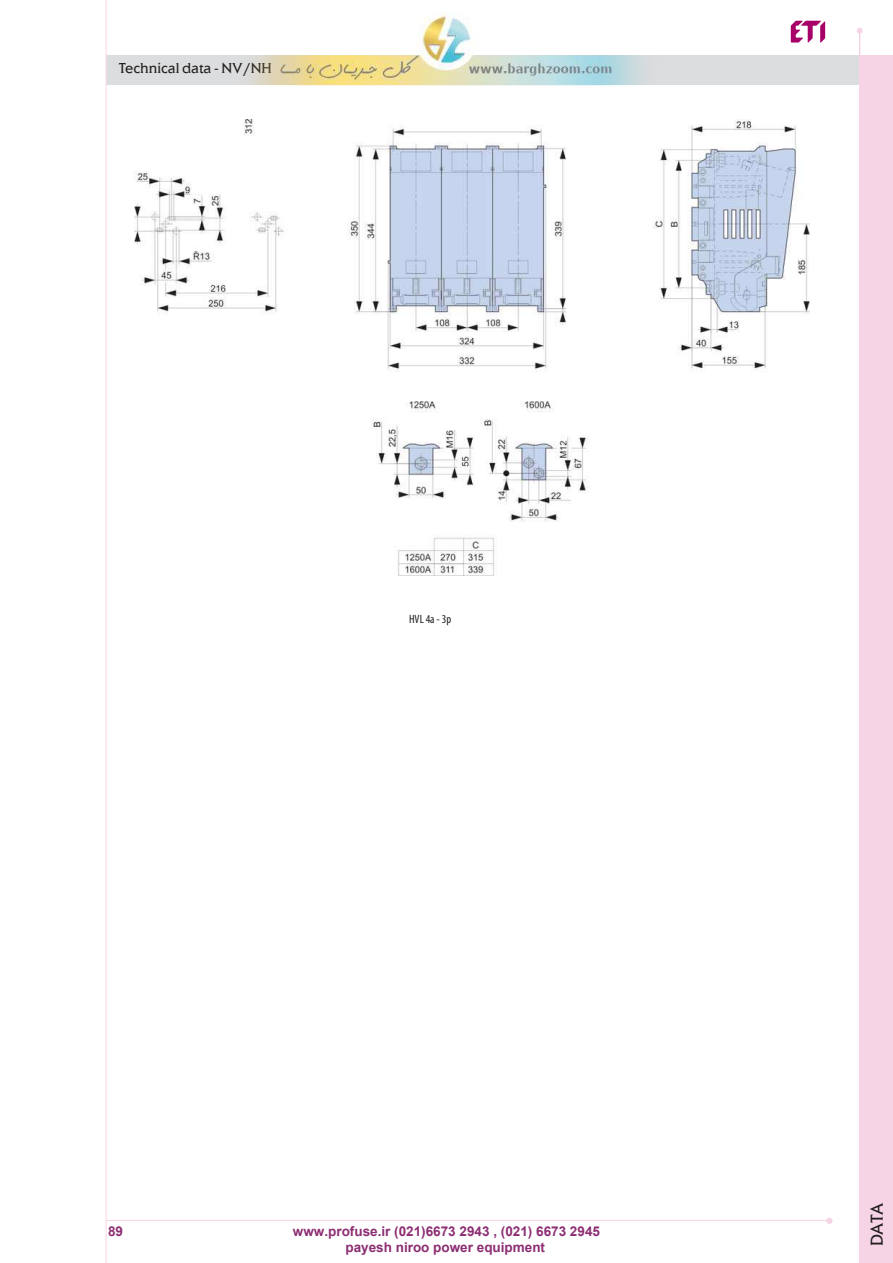
<style>
.page{position:relative;width:893px;height:1263px;background:#fff}
.page>*{position:absolute;margin:0;border:0;box-sizing:border-box;transform-origin:0 0}
.t1{font:18px "Elan SC Itc TEE";color:#231f20}
.t2{font:15px "Elan Itc TEE";color:#231f20}
.t3{font:700 13.5px/16.2px "Arial";color:#8c2e73;text-align:center}
.t4{font:condensed 12px "Myriad Pro";color:#231f20}
</style>
<div class="page">
<img style="left:105px;top:0;width:787px;height:1263px">
<p class="t2" style="left:119px;top:62px;width:154px">Technical data - NV/NH</p>
<p class="t4" style="left:409px;top:614px;width:44px">HVL 4a - 3p</p>
<p class="t3" style="left:108px;top:1223px;width:17px">89</p>
<p class="t3" style="left:293px;top:1223px;width:308px">www.profuse.ir (021)6673 2943 , (021) 6673 2945 payesh niroo power equipment</p>
<h1 class="t1" style="left:865px;top:1246px;width:45px;rotate:-90deg">DATA</h1>
</div>
